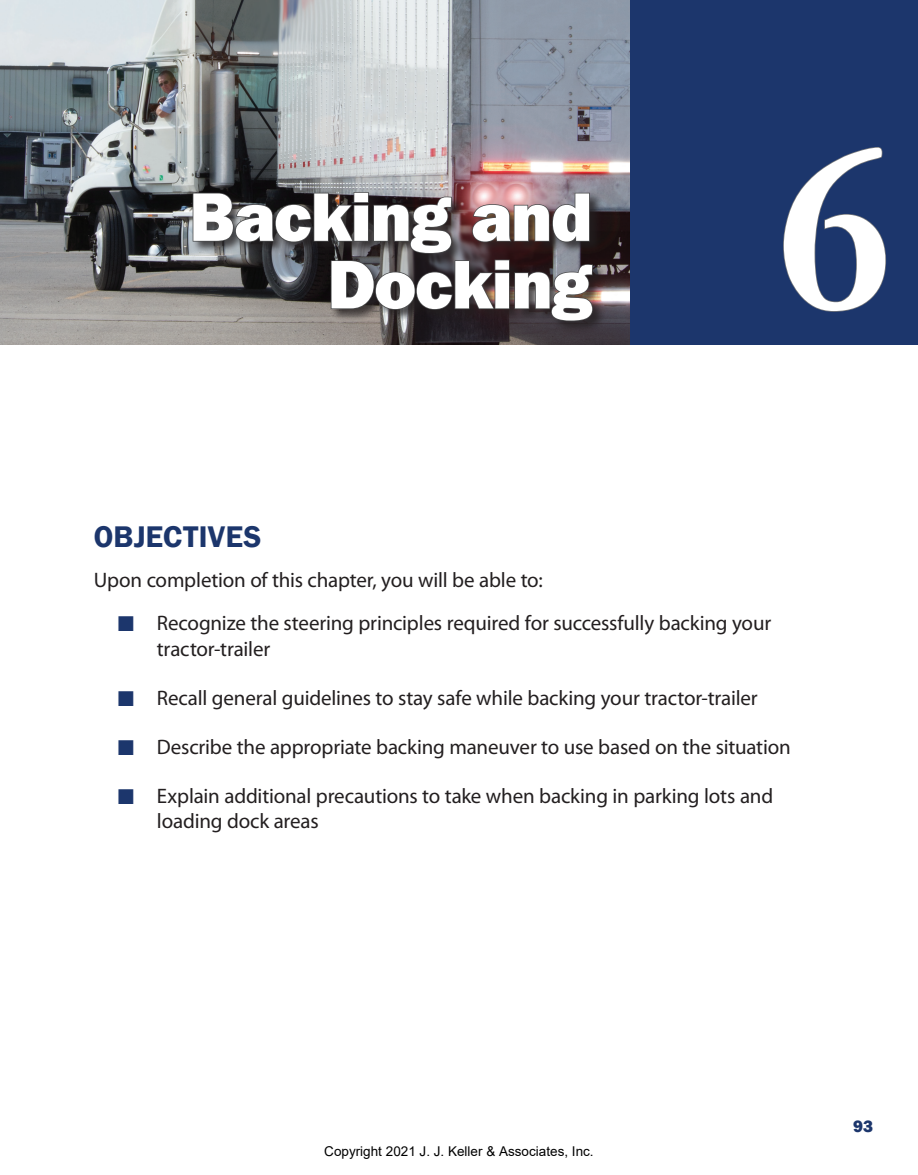
<style>
.page{position:relative;width:918px;height:1175px;background:#fff}
.page>*{position:absolute;margin:0;border:0;box-sizing:border-box;transform-origin:0 0}
.t1{font:700 247.5px "Garamond";color:#fff}
.t2{font:800 69px/67.5px "Franklin Gothic LT Pro";letter-spacing:-.005em;color:#fff;text-align:right}
.t3{font:30px "Franklin Gothic LT Pro Dm";color:#1c366c}
.t4{font:21px/43.2px "Myriad Pro";letter-spacing:-.01em;color:#231f20}
.t5{font:800 16.5px "Franklin Gothic LT Pro";color:#1c366c}
.t6{font:13.5px "Arial";color:#000}
</style>
<div class="page">
<div style="left:626px;top:0;width:292px;height:344px;background:#1c366c"></div>
<img style="left:0;top:0;width:630px;height:344px">
<div style="left:192px;top:191px;width:413px;height:143px;background:#231f20;opacity:.75"></div>
<img style="left:192px;top:191px;width:402px;height:131px">
<svg style="left:783px;top:147px;width:103px;height:165px"></svg>
<h2 class="t2" style="left:190px;top:184px;width:404px">Backing and<br>Docking</h2>
<h1 class="t1" style="left:776px;top:62px;width:118px">6</h1>
<h3 class="t3" style="left:94px;top:519px;width:169px">OBJECTIVES</h3>
<p class="t4" style="left:157px;top:558px;width:616px;text-indent:-63px">Upon completion of this chapter, you will be able to:<br>Recognize the steering principles required for successfully backing your</p>
<p class="t4" style="left:157px;top:626px;width:115px">tractor-trailer</p>
<p class="t4" style="left:157px;top:675px;width:602px">Recall general guidelines to stay safe while backing your tractor-trailer</p>
<p class="t4" style="left:157px;top:725px;width:635px">Describe the appropriate backing maneuver to use based on the situation</p>
<p class="t4" style="left:157px;top:783px;width:618px;line-height:25.2px">Explain additional precautions to take when backing in parking lots and loading dock areas</p>
<p class="t6" style="left:324px;top:1141px;width:271px">Copyright 2021 J. J. Keller &amp; Associates, Inc.</p>
<p class="t5" style="left:853px;top:1116px;width:21px">93</p>
</div>
